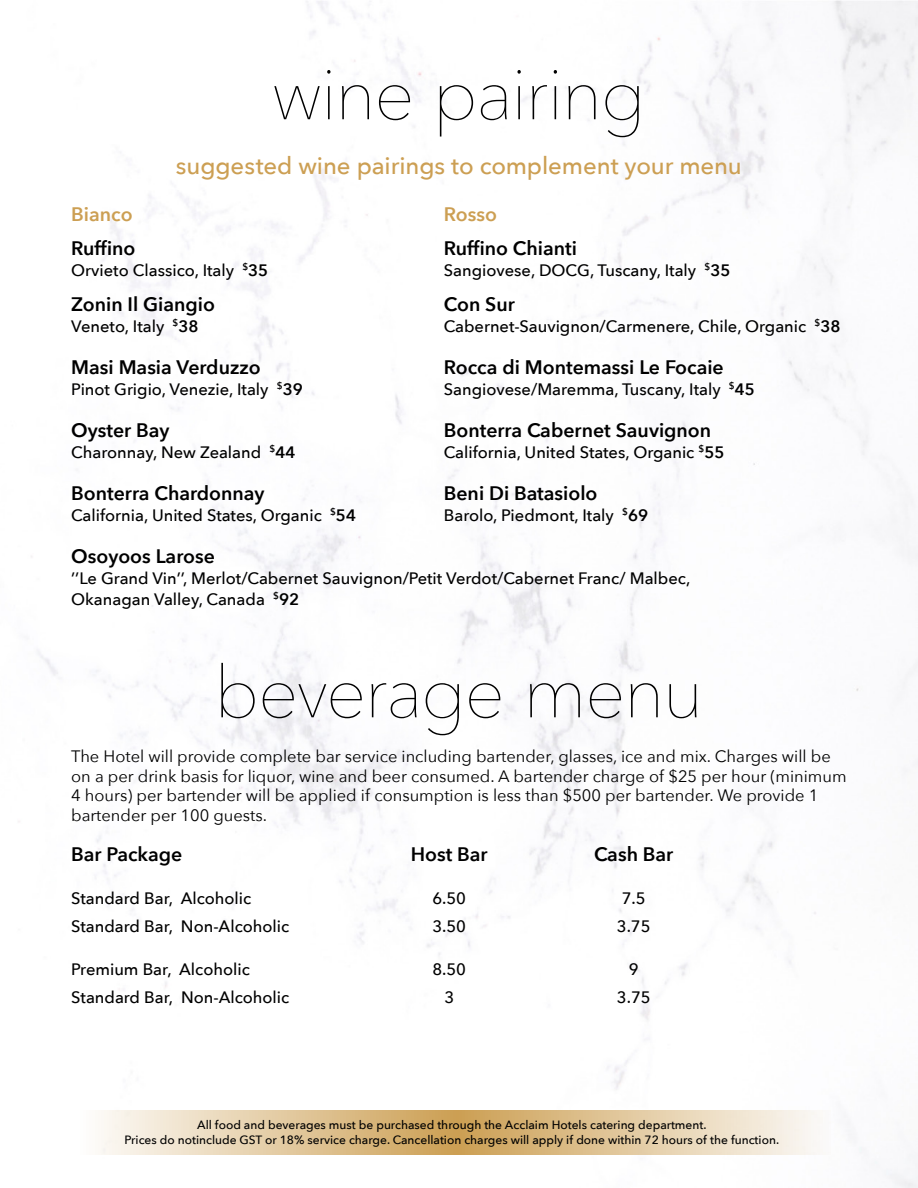
<style>
.page{position:relative;width:918px;height:1188px;background:#fff}
.page>*{position:absolute;margin:0;border:0;box-sizing:border-box;transform-origin:0 0}
.t1{font:200 72px "Avenir Next";letter-spacing:-.02em;color:#000}
.t2{font:500 24px "Avenir Next";letter-spacing:-.005em;color:#cc9f53}
.t3{font:600 19.5px "Avenir Next";color:#000}
.t4{font:600 19.5px "Avenir Next";color:#cc9f53}
.t5{font:500 16.5px/21px "Avenir Next";color:#000}
.t6{font:16.5px/19.5px "Avenir Next";color:#000}
.t7{font:500 12px/15px "Avenir Next";color:#000;text-align:center}
.s1{font-weight:600}
</style>
<div class="page">
<img style="left:18px;top:0;width:900px;height:1188px">
<svg style="left:76px;top:1110px;width:755px;height:44px;background:#e4cea8"></svg>
<h1 class="t1" style="left:272px;top:33px;width:376px">wine pairing</h1>
<h2 class="t2" style="left:176px;top:145px;width:567px">suggested wine pairings to complement your menu</h2>
<p class="t4" style="left:71px;top:197px;width:63px">Bianco</p>
<p class="t4" style="left:444px;top:197px;width:55px">Rosso</p>
<p class="t3" style="left:71px;top:231px;width:66px">Ruffino</p>
<p class="t3" style="left:444px;top:231px;width:135px">Ruffino Chianti</p>
<p class="t5" style="left:71px;top:259px;width:199px">Orvieto Classico, Italy <sup>$</sup><span class="s1">35</span></p>
<p class="t5" style="left:444px;top:259px;width:288px">Sangiovese, DOCG, Tuscany, Italy <sup>$</sup><span class="s1">35</span></p>
<p class="t3" style="left:71px;top:287px;width:145px">Zonin Il Giangio</p>
<p class="t3" style="left:444px;top:287px;width:73px">Con Sur</p>
<p class="t5" style="left:71px;top:315px;width:129px">Veneto, Italy <sup>$</sup><span class="s1">38</span></p>
<p class="t5" style="left:444px;top:315px;width:398px">Cabernet-Sauvignon/Carmenere, Chile, Organic <sup>$</sup><span class="s1">38</span></p>
<p class="t3" style="left:71px;top:350px;width:191px">Masi Masia Verduzzo</p>
<p class="t3" style="left:444px;top:350px;width:282px">Rocca di Montemassi Le Focaie</p>
<p class="t5" style="left:71px;top:378px;width:233px">Pinot Grigio, Venezie, Italy <sup>$</sup><span class="s1">39</span></p>
<p class="t5" style="left:444px;top:378px;width:313px">Sangiovese/Maremma, Tuscany, Italy <sup>$</sup><span class="s1">45</span></p>
<p class="t3" style="left:71px;top:413px;width:100px">Oyster Bay</p>
<p class="t3" style="left:444px;top:413px;width:269px">Bonterra Cabernet Sauvignon</p>
<p class="t5" style="left:71px;top:441px;width:226px">Charonnay, New Zealand <sup>$</sup><span class="s1">44</span></p>
<p class="t5" style="left:444px;top:441px;width:282px">California, United States, Organic <sup>$</sup><span class="s1">55</span></p>
<p class="t3" style="left:71px;top:476px;width:195px">Bonterra Chardonnay</p>
<p class="t3" style="left:444px;top:476px;width:155px">Beni Di Batasiolo</p>
<p class="t5" style="left:71px;top:504px;width:286px">California, United States, Organic <sup>$</sup><span class="s1">54</span></p>
<p class="t5" style="left:444px;top:504px;width:206px">Barolo, Piedmont, Italy <sup>$</sup><span class="s1">69</span></p>
<p class="t3" style="left:71px;top:539px;width:145px">Osoyoos Larose</p>
<p class="t5" style="left:71px;top:567px;width:621px">’’Le Grand Vin’’, Merlot/Cabernet Sauvignon/Petit Verdot/Cabernet Franc/ Malbec,<br>Okanagan Valley, Canada <sup>$</sup><span class="s1">92</span></p>
<h1 class="t1" style="left:214px;top:631px;width:491px">beverage menu</h1>
<p class="t6" style="left:71px;top:746px;width:777px">The Hotel will provide complete bar service including bartender, glasses, ice and mix. Charges will be on a per drink basis for liquor, wine and beer consumed. A bartender charge of $25 per hour (minimum 4 hours) per bartender will be applied if consumption is less than $500 per bartender. We provide 1 bartender per 100 guests.</p>
<p class="t3" style="left:71px;top:837px;width:113px">Bar Package</p>
<p class="t3" style="left:411px;top:837px;width:78px">Host Bar</p>
<p class="t3" style="left:594px;top:837px;width:81px">Cash Bar</p>
<p class="t5" style="left:71px;top:887px;width:182px">Standard Bar, Alcoholic</p>
<p class="t5" style="left:432px;top:887px;width:35px">6.50</p>
<p class="t5" style="left:622px;top:887px;width:25px">7.5</p>
<p class="t5" style="left:71px;top:915px;width:220px">Standard Bar, Non-Alcoholic</p>
<p class="t5" style="left:432px;top:915px;width:35px">3.50</p>
<p class="t5" style="left:617px;top:915px;width:35px">3.75</p>
<p class="t5" style="left:71px;top:959px;width:180px">Premium Bar, Alcoholic</p>
<p class="t5" style="left:432px;top:959px;width:35px">8.50</p>
<p class="t5" style="left:629px;top:959px;width:11px">9</p>
<p class="t5" style="left:71px;top:986px;width:220px">Standard Bar, Non-Alcoholic</p>
<p class="t5" style="left:444px;top:986px;width:11px">3</p>
<p class="t5" style="left:617px;top:986px;width:35px">3.75</p>
<p class="t7" style="left:125px;top:1117px;width:656px">All food and beverages must be purchased through the Acclaim Hotels catering department.<br>Prices do notinclude GST or 18% service charge. Cancellation charges will apply if done within 72 hours of the function.</p>
</div>
